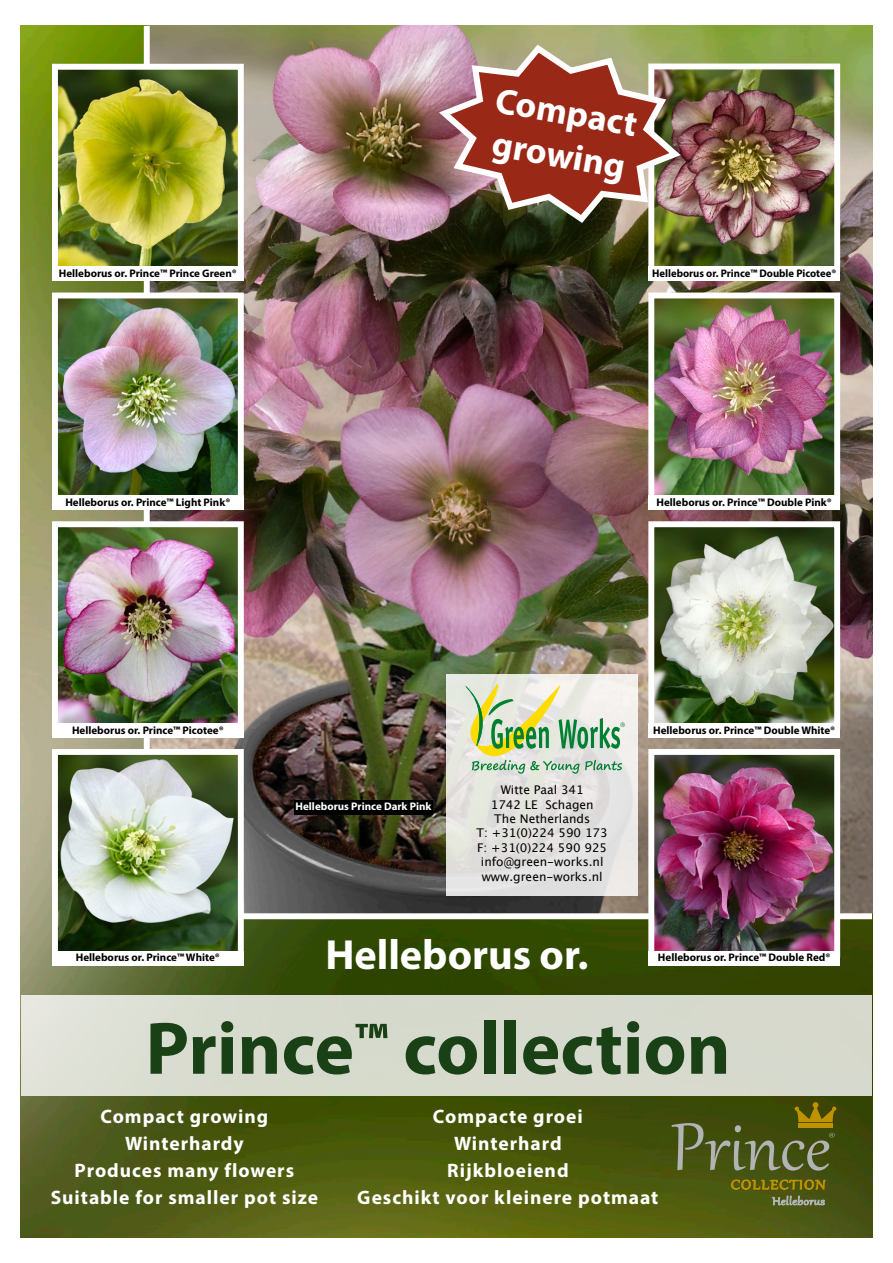
<style>
.page{position:relative;width:893px;height:1263px;background:#fff}
.page>*{position:absolute;margin:0;border:0;box-sizing:border-box;transform-origin:0 0}
.t1{font:82.05px "Gabriola";color:#b1b3b4}
.t2{font:700 75px "Myriad Pro";color:#1a4016}
.t3{font:700 42.3px "Myriad Pro";color:#fff}
.t4{font:700 36px "Myriad Pro";color:#fff}
.t5{font:700 19.5px "Myriad Pro";letter-spacing:.05em;color:#fff}
.t6{font:12px "Lucida Grande";color:#000}
.t7{font:700 10.95px "Myriad Pro";color:#000}
.t8{font:700 10.95px "Myriad Pro";color:#fff}
</style>
<div class="page">
<img style="left:21px;top:26px;width:851px;height:1211px">
<img style="left:150px;top:26px;width:722px;height:887px">
<div style="left:144px;top:26px;width:6px;height:893px;background:#fff"></div>
<div style="left:144px;top:913px;width:728px;height:6px;background:#fff"></div>
<div style="left:21px;top:995px;width:851px;height:100px;background:linear-gradient(to right,#dcdfd3,#d3d7c9)"></div>
<div style="left:798px;top:1123px;width:34px;height:5px;background:#bf9200"></div>
<svg style="left:795px;top:1102px;width:41px;height:20px"></svg>
<svg style="left:829px;top:1133px;width:6px;height:5px"></svg>
<svg style="left:731px;top:1180px;width:94px;height:9px"></svg>
<svg style="left:772px;top:1196px;width:53px;height:9px"></svg>
<div style="left:294px;top:800px;width:139px;height:14px;background:#000"></div>
<img style="left:59px;top:300px;width:178px;height:194px">
<div style="left:52px;top:293px;width:192px;height:208px;border:6px solid #fff"></div>
<img style="left:655px;top:300px;width:178px;height:194px">
<div style="left:648px;top:293px;width:192px;height:208px;border:6px solid #fff"></div>
<img style="left:59px;top:528px;width:178px;height:195px">
<div style="left:52px;top:521px;width:192px;height:209px;border:6px solid #fff"></div>
<img style="left:655px;top:528px;width:178px;height:195px">
<div style="left:648px;top:521px;width:192px;height:209px;border:6px solid #fff"></div>
<img style="left:59px;top:756px;width:178px;height:194px">
<div style="left:52px;top:749px;width:192px;height:208px;border:6px solid #fff"></div>
<img style="left:655px;top:756px;width:178px;height:194px">
<div style="left:648px;top:749px;width:192px;height:208px;border:6px solid #fff"></div>
<div style="left:52px;top:495px;width:192px;height:15px;background:#fff"></div>
<div style="left:648px;top:495px;width:192px;height:15px;background:#fff"></div>
<div style="left:52px;top:724px;width:192px;height:14px;background:#fff"></div>
<div style="left:648px;top:724px;width:192px;height:14px;background:#fff"></div>
<div style="left:52px;top:951px;width:192px;height:14px;background:#fff"></div>
<div style="left:648px;top:951px;width:192px;height:14px;background:#fff"></div>
<img style="left:655px;top:71px;width:178px;height:194px">
<div style="left:648px;top:64px;width:192px;height:208px;border:6px solid #fff"></div>
<div style="left:648px;top:266px;width:192px;height:15px;background:#fff"></div>
<img style="left:433px;top:41px;width:253px;height:186px">
<img style="left:59px;top:71px;width:178px;height:194px">
<div style="left:52px;top:64px;width:192px;height:208px;border:6px solid #fff"></div>
<div style="left:52px;top:266px;width:192px;height:15px;background:#fff"></div>
<div style="left:446px;top:674px;width:192px;height:221px;background:linear-gradient(to right,#e2e2dd,#e6e4e4)"></div>
<svg style="left:464px;top:684px;width:161px;height:90px;background:#c7d7b6"></svg>
<p class="t7" style="left:59px;top:266px;width:180px">Helleborus or. Prince™ Prince Green®</p>
<p class="t4" style="left:500px;top:77px;width:145px;rotate:10deg">Compact</p>
<p class="t4" style="left:497px;top:120px;width:136px;rotate:10deg">growing</p>
<p class="t7" style="left:652px;top:266px;width:186px">Helleborus or. Prince™ Double Picotee®</p>
<p class="t7" style="left:65px;top:495px;width:167px">Helleborus or. Prince™ Light Pink®</p>
<p class="t7" style="left:657px;top:495px;width:177px">Helleborus or. Prince™ Double Pink®</p>
<p class="t7" style="left:72px;top:723px;width:153px">Helleborus or. Prince™ Picotee®</p>
<p class="t7" style="left:653px;top:723px;width:184px">Helleborus or. Prince™ Double White®</p>
<p class="t8" style="left:296px;top:799px;width:137px">Helleborus Prince Dark Pink</p>
<p class="t6" style="left:501px;top:783px;width:85px">Witte Paal 341</p>
<p class="t6" style="left:491px;top:797px;width:104px">1742 LE Schagen</p>
<p class="t6" style="left:494px;top:812px;width:97px">The Netherlands</p>
<p class="t6" style="left:477px;top:826px;width:133px">T: +31(0)224 590 173</p>
<p class="t6" style="left:477px;top:841px;width:131px">F: +31(0)224 590 925</p>
<p class="t6" style="left:481px;top:855px;width:124px">info@green-works.nl</p>
<p class="t6" style="left:482px;top:869px;width:123px">www.green-works.nl</p>
<p class="t3" style="left:325px;top:927px;width:265px">Helleborus or.</p>
<p class="t7" style="left:76px;top:951px;width:146px">Helleborus or. Prince™ White®</p>
<p class="t7" style="left:658px;top:951px;width:174px">Helleborus or. Prince™ Double Red®</p>
<p class="t2" style="left:146px;top:999px;width:587px">Prince<sup>™</sup> collection</p>
<p class="t5" style="left:101px;top:1103px;width:169px">Compact growing</p>
<p class="t5" style="left:125px;top:1130px;width:120px">Winterhardy</p>
<p class="t5" style="left:75px;top:1157px;width:221px">Produces many flowers</p>
<p class="t5" style="left:51px;top:1184px;width:269px">Suitable for smaller pot size</p>
<p class="t5" style="left:433px;top:1103px;width:151px">Compacte groei</p>
<p class="t5" style="left:454px;top:1130px;width:109px">Winterhard</p>
<p class="t5" style="left:447px;top:1157px;width:123px">Rijkbloeiend</p>
<p class="t5" style="left:357px;top:1184px;width:303px">Geschikt voor kleinere potmaat</p>
<p class="t1" style="left:671px;top:1093px;width:161px">Prince</p>
</div>
